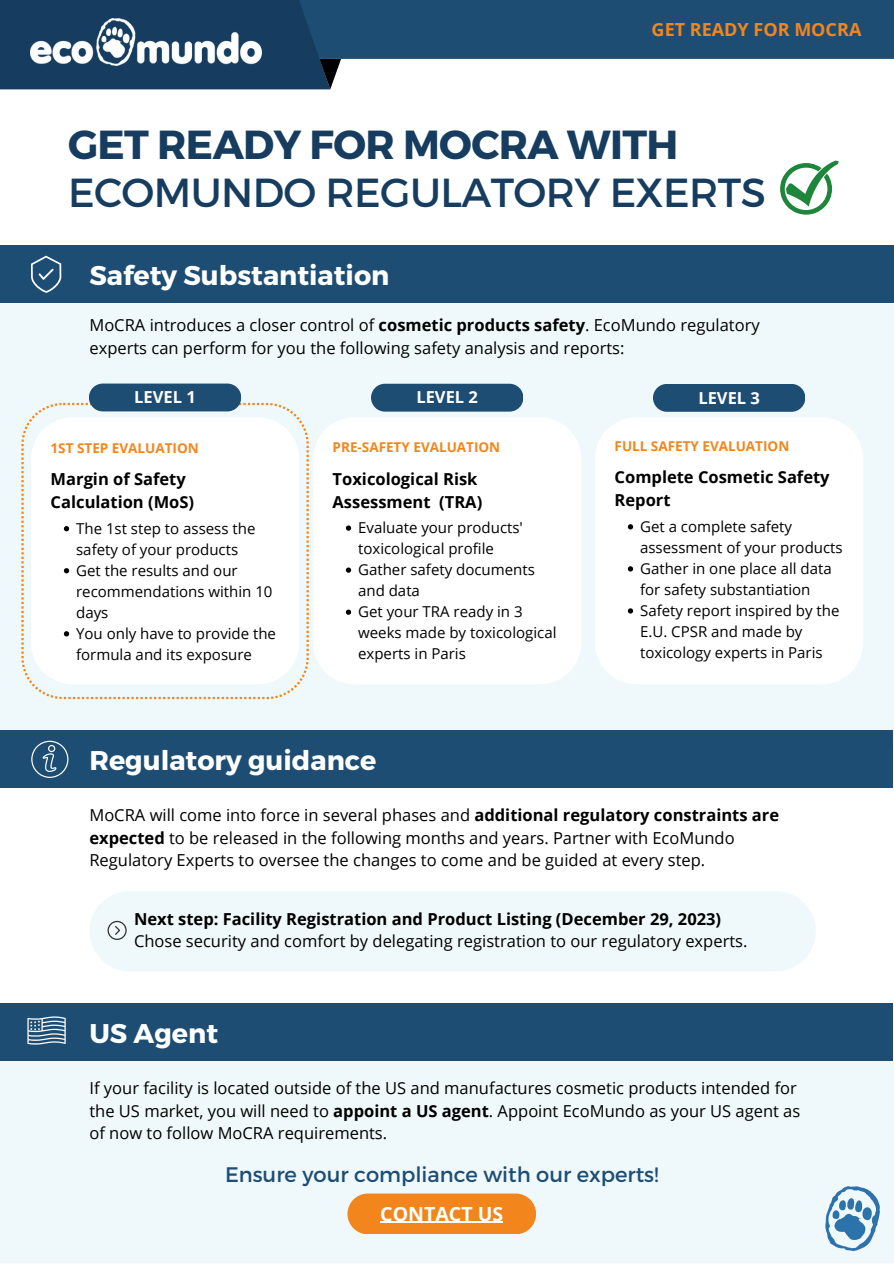
<style>
.page{position:relative;width:894px;height:1264px;background:#fff}
.page>*{position:absolute;margin:0;border:0;box-sizing:border-box;transform-origin:0 0}
.t1{font:40.5px/48.4px "Montserrat";letter-spacing:-.015em;color:#163d5f}
.t2{font:700 27px "Montserrat";color:#fff}
.t3{font:21px "Montserrat";color:#1e4d74}
.t4{font:700 19.5px "Open Sans";color:#fff}
.t5{font:700 18px "Open Sans";color:#f2861c}
.t6{font:16.5px/22.5px "Open Sans";color:#000}
.t7{font:700 16.5px/23px "Open Sans";color:#000}
.t8{font:700 16.5px "Open Sans";color:#fff}
.t9{font:15px/21px "Open Sans";color:#000}
.t10{font:700 13.5px "Open Sans";color:#f2861c}
.s1{font-weight:700}
</style>
<div class="page">
<div style="left:0;top:0;width:893px;height:59px;background:#1e4d74"></div>
<div style="left:0;top:0;width:330px;height:89px;background:#163d5f"></div>
<svg style="left:319px;top:59px;width:21px;height:30px"></svg>
<img style="left:31px;top:18px;width:231px;height:47px">
<div style="left:0;top:304px;width:893px;height:444px;background:#eff9fc"></div>
<div style="left:0;top:245px;width:893px;height:58px;background:#1e4d74"></div>
<div style="left:0;top:1060px;width:893px;height:203px;background:#eff9fc"></div>
<div style="left:0;top:1002px;width:892px;height:58px;background:#1e4d74"></div>
<svg style="left:21px;top:403px;width:287px;height:296px;fill:#eff9fc"></svg>
<svg style="left:780px;top:161px;width:58px;height:54px"></svg>
<svg style="left:31px;top:256px;width:30px;height:37px"></svg>
<svg style="left:27px;top:1016px;width:39px;height:28px"></svg>
<div style="left:0;top:729px;width:892px;height:58px;background:#1e4d74"></div>
<svg style="left:347px;top:1193px;width:189px;height:41px;background:#f28e2d"></svg>
<div style="left:89px;top:891px;width:726px;height:80px;background:#eff9fc;border-radius:40px"></div>
<svg style="left:31px;top:740px;width:37px;height:38px"></svg>
<svg style="left:107px;top:920px;width:20px;height:20px"></svg>
<svg style="left:31px;top:417px;width:268px;height:267px"></svg>
<svg style="left:313px;top:417px;width:268px;height:267px"></svg>
<svg style="left:594px;top:417px;width:268px;height:267px"></svg>
<div style="left:89px;top:383px;width:152px;height:28px;background:#1e4d74;border-radius:14px"></div>
<div style="left:371px;top:384px;width:152px;height:27px;background:#1e4d74;border-radius:14px"></div>
<div style="left:652px;top:384px;width:152px;height:28px;background:#1e4d74;border-radius:14px"></div>
<img style="left:815px;top:1175px;width:73px;height:81px">
<hr style="left:380px;top:1221px;width:123px;height:1px;background:#fff">
<svg style="left:64px;top:526px;width:5px;height:5px"></svg>
<svg style="left:64px;top:568px;width:5px;height:5px"></svg>
<svg style="left:64px;top:631px;width:5px;height:5px"></svg>
<svg style="left:346px;top:525px;width:5px;height:5px"></svg>
<svg style="left:346px;top:567px;width:5px;height:5px"></svg>
<svg style="left:346px;top:609px;width:5px;height:6px"></svg>
<svg style="left:627px;top:524px;width:6px;height:5px"></svg>
<svg style="left:627px;top:566px;width:6px;height:5px"></svg>
<svg style="left:627px;top:608px;width:6px;height:5px"></svg>
<p class="t5" style="left:651px;top:16px;width:211px">GET READY FOR MOCRA</p>
<p class="t1" style="left:68px;top:118px;width:699px"><span class="s1">GET READY FOR MOCRA WITH<br></span>ECOMUNDO REGULATORY EXERTS</p>
<p class="t2" style="left:89px;top:258px;width:301px">Safety Substantiation</p>
<p class="t6" style="left:89px;top:313px;width:671px">MoCRA introduces a closer control of <span class="s1">cosmetic products safety</span>. EcoMundo regulatory experts can perform for you the following safety analysis and reports:</p>
<p class="t8" style="left:134px;top:385px;width:63px">LEVEL 1</p>
<p class="t8" style="left:416px;top:386px;width:63px">LEVEL 2</p>
<p class="t8" style="left:698px;top:386px;width:63px">LEVEL 3</p>
<p class="t10" style="left:51px;top:438px;width:150px">1ST STEP EVALUATION</p>
<p class="t7" style="left:51px;top:467px;width:145px">Margin of Safety<br>Calculation (MoS)</p>
<p class="t9" style="left:76px;top:517px;width:181px">The 1st step to assess the safety of your products</p>
<p class="t9" style="left:76px;top:559px;width:198px">Get the results and our recommendations within 10 days</p>
<p class="t9" style="left:76px;top:622px;width:201px">You only have to provide the formula and its exposure</p>
<p class="t10" style="left:332px;top:437px;width:169px">PRE-SAFETY EVALUATION</p>
<p class="t7" style="left:332px;top:467px;width:151px">Toxicological Risk<br>Assessment (TRA)</p>
<p class="t9" style="left:358px;top:517px;width:166px">Evaluate your products' toxicological profile</p>
<p class="t9" style="left:358px;top:559px;width:178px">Gather safety documents and data</p>
<p class="t9" style="left:358px;top:601px;width:200px">Get your TRA ready in 3 weeks made by toxicological experts in Paris</p>
<p class="t10" style="left:614px;top:436px;width:176px">FULL SAFETY EVALUATION</p>
<p class="t7" style="left:614px;top:465px;width:216px">Complete Cosmetic Safety<br>Report</p>
<p class="t9" style="left:640px;top:515px;width:204px">Get a complete safety assessment of your products</p>
<p class="t9" style="left:640px;top:557px;width:193px">Gather in one place all data for safety substantiation</p>
<p class="t9" style="left:640px;top:599px;width:201px">Safety report inspired by the<br>E.U. CPSR and made by toxicology experts in Paris</p>
<p class="t2" style="left:89px;top:742px;width:288px">Regulatory guidance</p>
<p class="t6" style="left:89px;top:803px;width:691px">MoCRA will come into force in several phases and <span class="s1">additional regulatory constraints are expected</span> to be released in the following months and years. Partner with EcoMundo<br>Regulatory Experts to oversee the changes to come and be guided at every step.</p>
<p class="t7" style="left:134px;top:906px;width:588px">Next step: Facility Registration and Product Listing (December 29, 2023)</p>
<p class="t6" style="left:134px;top:929px;width:615px">Chose security and comfort by delegating registration to our regulatory experts.</p>
<p class="t2" style="left:89px;top:1015px;width:130px">US Agent</p>
<p class="t6" style="left:89px;top:1076px;width:712px">If your facility is located outside of the US and manufactures cosmetic products intended for the US market, you will need to <span class="s1">appoint a US agent</span>. Appoint EcoMundo as your US agent as of now to follow MoCRA requirements.</p>
<p class="t3" style="left:225px;top:1160px;width:435px">Ensure your compliance with our experts!</p>
<p class="t4" style="left:380px;top:1199px;width:124px">CONTACT US</p>
</div>
